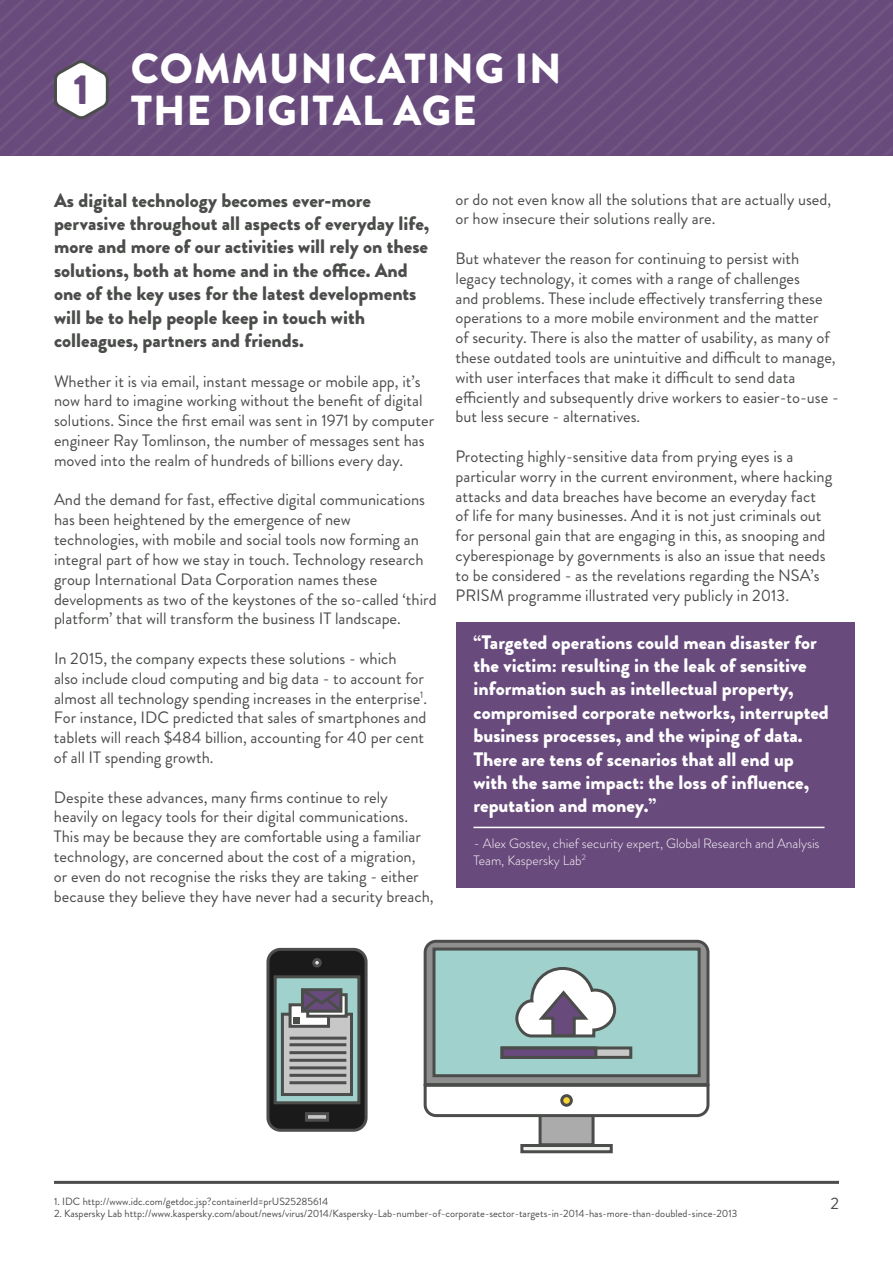
<style>
.page{position:relative;width:893px;height:1263px;background:#fff}
.page>*{position:absolute;margin:0;border:0;box-sizing:border-box;transform-origin:0 0}
.t1{font:900 42px/42px "Brandon Grotesque";letter-spacing:.02em;color:#fff}
.t2{font:900 42px "Brandon Grotesque";color:#694a7d}
.t3{font:900 19.5px/23.4px "Brandon Grotesque";color:#fff}
.t4{font:900 19.5px/23.4px "Brandon Grotesque";color:#4a4d4a}
.t5{font:16.5px/19.8px "Brandon Grotesque";color:#4a4d4a}
.t6{font:300 13.5px/16.2px "Brandon Grotesque";color:#fff}
.t7{font:10.5px "Brandon Grotesque";color:#4a4d4a}
</style>
<div class="page">
<hr style="left:54px;top:1181px;width:785px;height:3px;background:#4a4d4a">
<svg style="left:0;top:0;width:892px;height:155px;background:#6c4f7f"></svg>
<div style="left:456px;top:622px;width:398px;height:265px;background:#694a7d"></div>
<hr style="left:473px;top:827px;width:351px;height:1px;background:#fff">
<div style="left:539px;top:1095px;width:56px;height:51px;background:#ababab;border:3px solid #4a4d4a"></div>
<svg style="left:520px;top:1144px;width:93px;height:9px"></svg>
<svg style="left:423px;top:939px;width:287px;height:179px"></svg>
<div style="left:500px;top:1046px;width:132px;height:13px;background:#c7c7c7;border:3px solid #4a4d4a"></div>
<div style="left:500px;top:1046px;width:97px;height:13px;background:#694a7d;border:3px solid #4a4d4a"></div>
<div style="left:268px;top:949px;width:98px;height:181px;background:#1a1a1a;border-radius:13px"></div>
<div style="left:266px;top:948px;width:102px;height:184px;border:3px solid #4d4d4d;border-radius:13px"></div>
<svg style="left:305px;top:1112px;width:24px;height:10px"></svg>
<div style="left:274px;top:975px;width:86px;height:129px;background:#a1d1cc;border:3px solid #4a4d4a"></div>
<div style="left:314px;top:959px;width:6px;height:7px;background:#e6e6e6;border-radius:50%"></div>
<div style="left:312px;top:958px;width:10px;height:9px;border:3px solid #4a4d4a;border-radius:50%"></div>
<div style="left:281px;top:1013px;width:72px;height:83px;background:#c7c7c7;border:3px solid #4a4d4a"></div>
<hr style="left:290px;top:1037px;width:57px;height:3px;background:#4d4d4d">
<hr style="left:289px;top:1043px;width:57px;height:3px;background:#4d4d4d">
<div style="left:289px;top:1003px;width:41px;height:25px;background:#fff;border:3px solid #4a4d4a"></div>
<div style="left:293px;top:1017px;width:7px;height:6px;background:#4a4d4a"></div>
<svg style="left:306px;top:993px;width:42px;height:25px"></svg>
<svg style="left:298px;top:988px;width:47px;height:27px"></svg>
<hr style="left:289px;top:1051px;width:57px;height:3px;background:#4d4d4d">
<hr style="left:289px;top:1059px;width:57px;height:3px;background:#4d4d4d">
<hr style="left:289px;top:1066px;width:57px;height:3px;background:#4d4d4d">
<hr style="left:289px;top:1074px;width:57px;height:3px;background:#4d4d4d">
<hr style="left:289px;top:1081px;width:57px;height:3px;background:#4d4d4d">
<h1 class="t2" style="left:74px;top:60px;width:17px">1</h1>
<h1 class="t1" style="left:131px;top:48px;width:432px">COMMUNICATING IN<br>THE DIGITAL AGE</h1>
<p class="t4" style="left:54px;top:188px;width:377px">As digital technology becomes ever-more pervasive throughout all aspects of everyday life, more and more of our activities will rely on these solutions, both at home and in the office. And one of the key uses for the latest developments will be to help people keep in touch with colleagues, partners and friends.</p>
<p class="t5" style="left:54px;top:371px;width:382px">Whether it is via email, instant message or mobile app, it’s now hard to imagine working without the benefit of digital solutions. Since the first email was sent in 1971 by computer engineer Ray Tomlinson, the number of messages sent has moved into the realm of hundreds of billions every day.</p>
<p class="t5" style="left:54px;top:490px;width:384px">And the demand for fast, effective digital communications has been heightened by the emergence of new technologies, with mobile and social tools now forming an integral part of how we stay in touch. Technology research group International Data Corporation names these developments as two of the keystones of the so-called ‘third platform’ that will transform the business IT landscape.</p>
<p class="t5" style="left:54px;top:649px;width:375px">In 2015, the company expects these solutions - which<br>also include cloud computing and big data - to account for almost all technology spending increases in the enterprise<sup>1</sup>.<br>For instance, IDC predicted that sales of smartphones and tablets will reach $484 billion, accounting for 40 per cent of all IT spending growth.</p>
<p class="t5" style="left:54px;top:787px;width:381px">Despite these advances, many firms continue to rely heavily on legacy tools for their digital communications.<br>This may be because they are comfortable using a familiar technology, are concerned about the cost of a migration,<br>or even do not recognise the risks they are taking - either because they believe they have never had a security breach,</p>
<p class="t5" style="left:455px;top:189px;width:377px">or do not even know all the solutions that are actually used, or how insecure their solutions really are.</p>
<p class="t5" style="left:455px;top:249px;width:385px">But whatever the reason for continuing to persist with legacy technology, it comes with a range of challenges<br>and problems. These include effectively transferring these operations to a more mobile environment and the matter<br>of security. There is also the matter of usability, as many of these outdated tools are unintuitive and difficult to manage, with user interfaces that make it difficult to send data efficiently and subsequently drive workers to easier-to-use - but less secure - alternatives.</p>
<p class="t5" style="left:455px;top:447px;width:378px">Protecting highly-sensitive data from prying eyes is a particular worry in the current environment, where hacking attacks and data breaches have become an everyday fact of life for many businesses. And it is not just criminals out for personal gain that are engaging in this, as snooping and cyberespionage by governments is also an issue that needs to be considered - as the revelations regarding the NSA’s PRISM programme illustrated very publicly in 2013.</p>
<p class="t3" style="left:473px;top:630px;width:357px">“Targeted operations could mean disaster for the victim: resulting in the leak of sensitive information such as intellectual property, compromised corporate networks, interrupted business processes, and the wiping of data.<br>There are tens of scenarios that all end up with the same impact: the loss of influence, reputation and money.”</p>
<p class="t6" style="left:473px;top:836px;width:348px">- Alex Gostev, chief security expert, Global Research and Analysis<br>Team, Kaspersky Lab<sup>2</sup></p>
<p class="t7" style="left:54px;top:1194px;width:276px">1. IDC http://www.idc.com/getdoc.jsp?containerId=prUS25285614</p>
<p class="t7" style="left:54px;top:1206px;width:685px">2. Kaspersky Lab http://www.kaspersky.com/about/news/virus/2014/Kaspersky-Lab-number-of-corporate-sector-targets-in-2014-has-more-than-doubled-since-2013</p>
<p class="t5" style="left:830px;top:1194px;width:10px">2</p>
</div>
